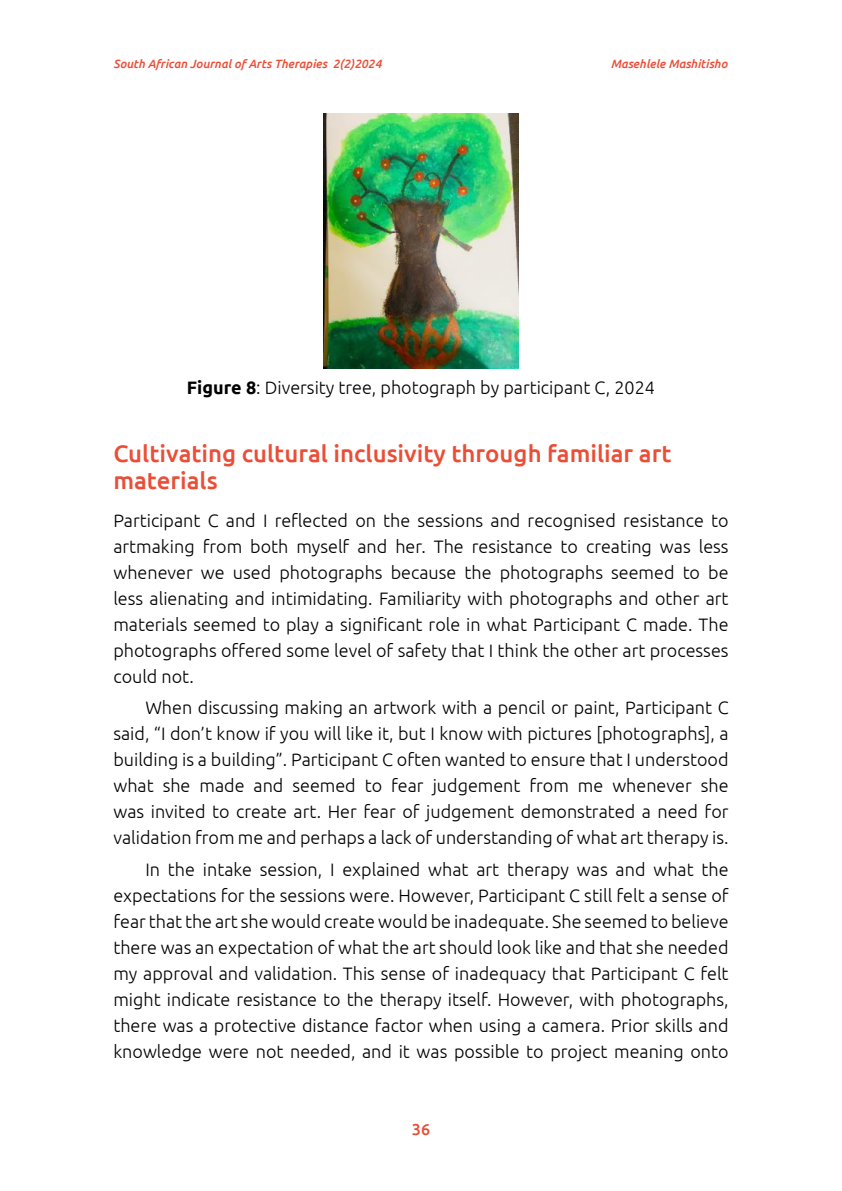
<style>
.page{position:relative;width:842px;height:1191px;background:#fff}
.page>*{position:absolute;margin:0;border:0;box-sizing:border-box;transform-origin:0 0}
.Heading_1{font:500 24px/27.6px "Ubuntu";color:#ea4e37}
.Body_text{font:300 18px/26px "Ubuntu";color:#000;text-align:justify}
.Body_text_first_par{font:300 18px/26px "Ubuntu";color:#000;text-align:justify}
.Figure_Caption{font:300 18px "Ubuntu";color:#000}
.t1{font:500 16px "Ubuntu";color:#ea4e37}
.t2{font:italic 500 12px "Ubuntu";color:#ea4e37}
.s1{font-weight:700}
</style>
<div class="page">
<img style="left:323px;top:113px;width:195px;height:255px">
<p class="t2" style="left:113px;top:56px;width:270px">South African Journal of Arts Therapies 2(2)2024</p>
<p class="t2" style="left:611px;top:56px;width:118px">Masehlele Mashitisho</p>
<p class="Figure_Caption" style="left:187px;top:377px;width:469px"><span class="s1">Figure 8</span>: Diversity tree, photograph by participant C, 2024</p>
<p class="Heading_1" style="left:113px;top:438px;width:559px">Cultivating cultural inclusivity through familiar art materials</p>
<p class="Body_text_first_par" style="left:113px;top:507px;width:617px">Participant C and I reflected on the sessions and recognised resistance to artmaking from both myself and her. The resistance to creating was less whenever we used photographs because the photographs seemed to be less alienating and intimidating. Familiarity with photographs and other art materials seemed to play a significant role in what Participant C made. The photographs offered some level of safety that I think the other art processes could not.</p>
<p class="Body_text" style="left:113px;top:694px;width:617px;text-indent:32px">When discussing making an artwork with a pencil or paint, Participant C said, “I don’t know if you will like it, but I know with pictures [photographs], a building is a building”. Participant C often wanted to ensure that I understood what she made and seemed to fear judgement from me whenever she was invited to create art. Her fear of judgement demonstrated a need for validation from me and perhaps a lack of understanding of what art therapy is.</p>
<p class="Body_text" style="left:113px;top:856px;width:617px;text-indent:32px">In the intake session, I explained what art therapy was and what the expectations for the sessions were. However, Participant C still felt a sense of fear that the art she would create would be inadequate. She seemed to believe there was an expectation of what the art should look like and that she needed my approval and validation. This sense of inadequacy that Participant C felt might indicate resistance to the therapy itself. However, with photographs, there was a protective distance factor when using a camera. Prior skills and knowledge were not needed, and it was possible to project meaning onto</p>
<p class="t1" style="left:412px;top:1119px;width:20px">36</p>
</div>
